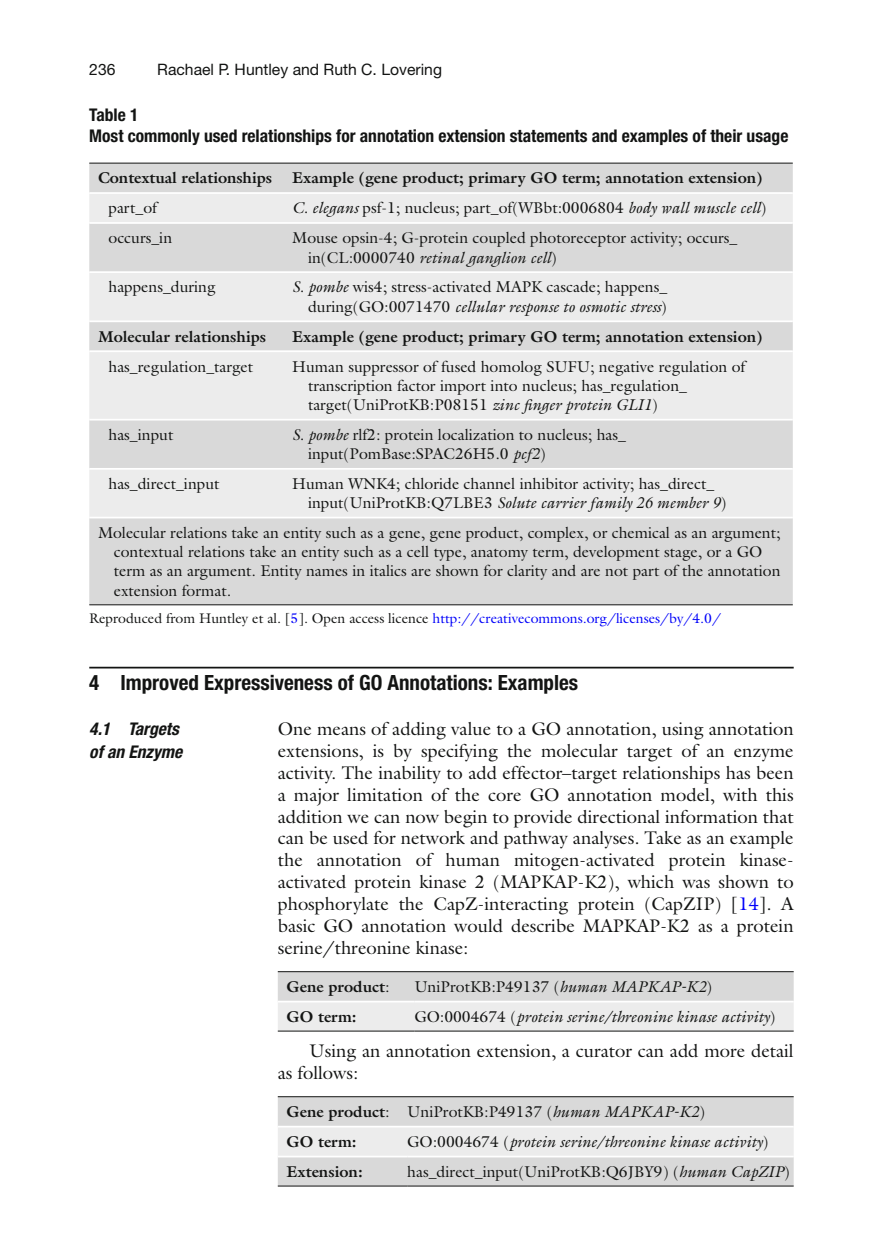
<style>
.page{position:relative;width:883px;height:1260px;background:#fff}
.page>*{position:absolute;margin:0;border:0;box-sizing:border-box;transform-origin:0 0}
.t1{font:700 condensed 21px "Vqtdbl Helvetica Neue";color:#131413}
.t2{font:18.38px/21.9px "Qrhnsy Galliard";color:#131413;text-align:justify}
.t3{font:700 condensed 17.5px/21px "Vqtdbl Helvetica Neue";color:#131413}
.t4{font:italic 700 condensed 17.5px/22.8px "Hhmcyp Helvetica Neue";color:#131413}
.t5{font:15.75px/19.2px "Qrhnsy Galliard";color:#131413}
.t6{font:italic 15.75px "Chymnn Galliard";color:#131413}
.t7{font:700 15.75px "Nvxkrl Galliard";color:#131413}
.t8{font:15.75px "Dnstcb Helvetica Neue";color:#131413}
.t9{font:14px "Qrhnsy Galliard";color:#131413}
.s1{font-family:"Chymnn Galliard";font-style:italic}
.s2{font-family:"Qrhnsy Galliard";font-style:normal}
.s3{color:#0000fa}
.s4{font-family:"Qrhnsy Galliard";font-weight:400}
.s5{font-family:"Nvxkrl Galliard";font-weight:700}
</style>
<div class="page">
<hr style="left:89px;top:667px;width:705px;height:1px;background:#131413">
<svg style="left:278px;top:972px;width:516px;height:59px"></svg>
<hr style="left:278px;top:971px;width:516px;height:1px;background:#131413">
<hr style="left:414px;top:1001px;width:380px;height:1px;background:#fff">
<hr style="left:414px;top:1031px;width:380px;height:1px;background:#131413">
<hr style="left:278px;top:1001px;width:136px;height:1px;background:#fff">
<hr style="left:278px;top:1031px;width:136px;height:1px;background:#131413">
<div style="left:278px;top:1097px;width:516px;height:89px;background:#d9d9d9"></div>
<div style="left:278px;top:1128px;width:516px;height:28px;background:#ececec"></div>
<hr style="left:278px;top:1096px;width:516px;height:1px;background:#131413">
<hr style="left:278px;top:1126px;width:516px;height:2px;background:#fff">
<hr style="left:407px;top:1156px;width:387px;height:1px;background:#fff">
<hr style="left:407px;top:1186px;width:387px;height:1px;background:#131413">
<hr style="left:278px;top:1156px;width:129px;height:1px;background:#fff">
<hr style="left:278px;top:1186px;width:129px;height:1px;background:#131413">
<div style="left:89px;top:164px;width:704px;height:440px;background:#d9d9d9"></div>
<svg style="left:89px;top:194px;width:704px;height:323px;fill:#ececec"></svg>
<hr style="left:89px;top:163px;width:704px;height:1px;background:#131413">
<hr style="left:89px;top:192px;width:704px;height:2px;background:#fff">
<hr style="left:89px;top:222px;width:704px;height:2px;background:#fff">
<hr style="left:89px;top:271px;width:704px;height:2px;background:#fff">
<hr style="left:89px;top:320px;width:704px;height:2px;background:#fff">
<hr style="left:89px;top:350px;width:704px;height:2px;background:#fff">
<hr style="left:89px;top:419px;width:704px;height:2px;background:#fff">
<hr style="left:89px;top:468px;width:704px;height:2px;background:#fff">
<hr style="left:89px;top:517px;width:704px;height:1px;background:#fff">
<hr style="left:89px;top:604px;width:704px;height:1px;background:#131413">
<p class="t8" style="left:89px;top:64px;width:28px">236</p>
<p class="t8" style="left:157px;top:64px;width:286px">Rachael P. Huntley and Ruth C. Lovering</p>
<p class="t3" style="left:89px;top:105px;width:701px">Table 1<br>Most commonly used relationships for annotation extension statements and examples of their usage</p>
<p class="t7" style="left:98px;top:172px;width:175px">Contextual relationships</p>
<p class="t7" style="left:292px;top:172px;width:472px">Example (gene product; primary GO term; annotation extension)</p>
<p class="t5" style="left:109px;top:200px;width:50px">part_of</p>
<p class="t5" style="left:292px;top:200px;width:476px"><span class="s1">C. elegans</span> psf-1; nucleus; part_of(WBbt:0006804 <span class="s1">body wall muscle cell</span>)</p>
<p class="t5" style="left:109px;top:230px;width:65px">occurs_in</p>
<p class="t5" style="left:292px;top:230px;width:447px">Mouse opsin-4; G-protein coupled photoreceptor activity; occurs_</p>
<p class="t6" style="left:308px;top:251px;width:250px"><span class="s2">in(CL:0000740</span> retinal ganglion cell<span class="s2">)</span></p>
<p class="t5" style="left:109px;top:279px;width:109px">happens_during</p>
<p class="t5" style="left:292px;top:279px;width:377px"><span class="s1">S. pombe</span> wis4; stress-activated MAPK cascade; happens_</p>
<p class="t6" style="left:308px;top:300px;width:360px"><span class="s2">during(GO:0071470</span> cellular response to osmotic stress<span class="s2">)</span></p>
<p class="t7" style="left:98px;top:330px;width:170px">Molecular relationships</p>
<p class="t7" style="left:292px;top:330px;width:472px">Example (gene product; primary GO term; annotation extension)</p>
<p class="t5" style="left:109px;top:358px;width:146px">has_regulation_target</p>
<p class="t5" style="left:308px;top:358px;width:439px;text-indent:-16px">Human suppressor of fused homolog SUFU; negative regulation of transcription factor import into nucleus; has_regulation_ target(UniProtKB:P08151 <span class="s1">zinc finger protein GLI1</span>)</p>
<p class="t5" style="left:109px;top:427px;width:66px">has_input</p>
<p class="t5" style="left:308px;top:427px;width:319px;text-indent:-16px"><span class="s1">S. pombe</span> rlf2: protein localization to nucleus; has_ input(PomBase:SPAC26H5.0 <span class="s1">pcf2</span>)</p>
<p class="t5" style="left:109px;top:476px;width:113px">has_direct_input</p>
<p class="t5" style="left:292px;top:476px;width:423px">Human WNK4; chloride channel inhibitor activity; has_direct_</p>
<p class="t6" style="left:308px;top:497px;width:420px"><span class="s2">input(UniProtKB:Q7LBE3</span> Solute carrier family 26 member 9<span class="s2">)</span></p>
<p class="t5" style="left:114px;top:525px;width:668px;text-indent:-16px">Molecular relations take an entity such as a gene, gene product, complex, or chemical as an argument; contextual relations take an entity such as a cell type, anatomy term, development stage, or a GO term as an argument. Entity names in italics are shown for clarity and are not part of the annotation extension format.</p>
<p class="t9" style="left:89px;top:613px;width:633px">Reproduced from Huntley et al. [ <span class="s3">5</span>]. Open access licence <span class="s3">http://creativecommons.org/licenses/by/4.0/</span></p>
<h1 class="t1" style="left:89px;top:675px;width:490px">4 Improved Expressiveness of GO Annotations: Examples</h1>
<p class="t2" style="left:278px;top:720px;width:517px">One means of adding value to a GO annotation, using annotation extensions, is by specifying the molecular target of an enzyme activity. The inability to add effector–target relationships has been a major limitation of the core GO annotation model, with this addition we can now begin to provide directional information that can be used for network and pathway analyses. Take as an example the annotation of human mitogen-activated protein kinase&shy;activated protein kinase 2 (MAPKAP-K2), which was shown to phosphorylate the CapZ-interacting protein (CapZIP) [ <span class="s3">14</span>]. A basic GO annotation would describe MAPKAP-K2 as a protein serine/threonine kinase:</p>
<p class="t7" style="left:287px;top:981px;width:104px">Gene product<span class="s4">:</span></p>
<p class="t5" style="left:414px;top:979px;width:299px">UniProtKB:P49137 ( <span class="s1">human MAPKAP-K2</span>)</p>
<p class="t7" style="left:287px;top:1011px;width:72px">GO term:</p>
<p class="t6" style="left:414px;top:1011px;width:363px"><span class="s2">GO:0004674 (</span> protein serine/threonine kinase activity<span class="s2">)</span></p>
<p class="t2" style="left:278px;top:1042px;width:517px;text-indent:32px">Using an annotation extension, a curator can add more detail as follows:</p>
<p class="t5" style="left:287px;top:1104px;width:420px"><span class="s5">Gene product</span>: UniProtKB:P49137 ( <span class="s1">human MAPKAP-K2</span>)</p>
<p class="t7" style="left:287px;top:1136px;width:72px">GO term:</p>
<p class="t6" style="left:407px;top:1136px;width:363px"><span class="s2">GO:0004674 (</span> protein serine/threonine kinase activity<span class="s2">)</span></p>
<p class="t7" style="left:287px;top:1166px;width:78px">Extension:</p>
<p class="t5" style="left:407px;top:1164px;width:384px">has_direct_input(UniProtKB:Q6JBY9) (<span class="s1">human CapZIP</span> )</p>
<p class="t4" style="left:89px;top:719px;width:94px">4.1 Targets of an Enzyme</p>
</div>
